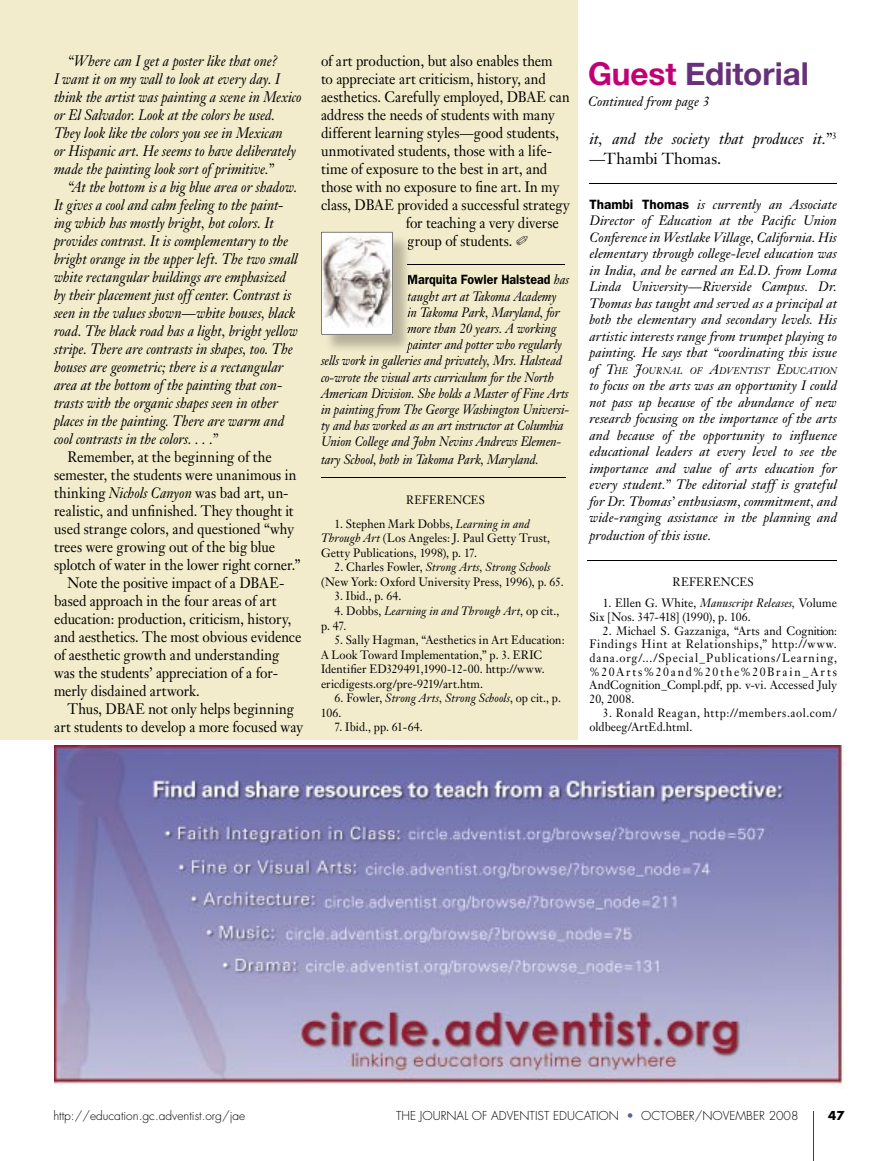
<style>
.page{position:relative;width:891px;height:1161px;background:#fff}
.page>*{position:absolute;margin:0;border:0;box-sizing:border-box;transform-origin:0 0}
.t1{font:700 31.5px "Helvetica Neue";color:#67307a}
.t2{font:italic 15.75px/19.5px "Janson Text";color:#000}
.t3{font:15px "Janson Text";color:#000;scale:.92 1}
.t4{font:italic 15px/18px "Janson Text";color:#000;scale:.92 1}
.t5{font:15px "Janson Text";letter-spacing:.02em;color:#000;scale:.92 1}
.t6{font:italic 13.5px/16.5px "Janson Text";letter-spacing:-.005em;color:#000;text-align:justify}
.t7{font:italic 13.5px "Janson Text";letter-spacing:-.005em;color:#000;scale:.92 1}
.t8{font:600 13.5px "Franklin Gothic";color:#000;scale:.92 1}
.t9{font:12px/14.5px "Janson Text";letter-spacing:.01em;color:#000;scale:.95 1}
.t10{font:italic 12px/14.5px "Janson Text";letter-spacing:.01em;color:#000;scale:.95 1}
.t11{font:300 12px "Futura";color:#000}
.t12{font:12px/14.4px "Janson Text";letter-spacing:.045em;color:#000;scale:.95 1}
.t13{font:12px "Janson Text";letter-spacing:.01em;color:#000;scale:.92 1}
.t14{font:700 12px "Futura";color:#000}
.t15{font:italic 9.45px "Janson Text";letter-spacing:.025em;color:#000}
.s1{font-style:italic}
.s2{font-family:"Janson Text";font-weight:400;font-style:italic}
.s3{font-style:normal}
.s4{color:#c10077}
.s5{font-family:"Franklin Gothic";font-weight:600;font-style:normal}
.s6{font-size:13.5px}
.s7{color:#4f62a7}
</style>
<div class="page">
<hr style="left:813px;top:1112px;width:1px;height:49px;background:#a9122a">
<div style="left:0;top:0;width:578px;height:740px;background:#f3eccc"></div>
<img style="left:54px;top:745px;width:790px;height:339px">
<img style="left:408px;top:238px;width:3px;height:12px">
<svg style="left:408px;top:275px;width:3px;height:12px"></svg>
<img style="left:408px;top:291px;width:3px;height:14px">
<svg style="left:408px;top:307px;width:3px;height:13px"></svg>
<img style="left:407px;top:323px;width:4px;height:14px">
<img style="left:406px;top:339px;width:5px;height:14px">
<svg style="left:321px;top:232px;width:72px;height:103px;background:#d9d5d3"></svg>
<hr style="left:589px;top:183px;width:248px;height:1px;background:#000">
<hr style="left:588px;top:560px;width:249px;height:1px;background:#000">
<hr style="left:407px;top:264px;width:158px;height:1px;background:#000">
<hr style="left:321px;top:477px;width:244px;height:1px;background:#000">
<p class="t4" style="left:54px;top:51px;width:271px;text-indent:13px">“Where can I get a poster like that one?<br>I want it on my wall to look at every day. I think the artist was painting a scene in Mexico or El Salvador. Look at the colors he used.<br>They look like the colors you see in Mexican<br>or Hispanic art. He seems to have deliberately made the painting look sort of primitive.”</p>
<p class="t4" style="left:54px;top:177px;width:267px;text-indent:14px">“At the bottom is a big blue area or shadow.<br>It gives a cool and calm feeling to the paint&shy;ing which has mostly bright, hot colors. It provides contrast. It is complementary to the bright orange in the upper left. The two small white rectangular buildings are emphasized by their placement just off center. Contrast is seen in the values shown—white houses, black road. The black road has a light, bright yellow stripe. There are contrasts in shapes, too. The houses are geometric; there is a rectangular area at the bottom of the painting that con&shy;trasts with the organic shapes seen in other places in the painting. There are warm and cool contrasts in the colors. . . .”</p>
<p class="t3" style="left:67px;top:447px;width:224px">Remember, at the beginning of the</p>
<p class="t3" style="left:54px;top:465px;width:265px">semester, the students were unanimous in</p>
<p class="t5" style="left:54px;top:483px;width:256px">thinking <span class="s1">Nichols Canyon</span> was bad art, un-</p>
<p class="t3" style="left:54px;top:501px;width:262px">realistic, and unfinished. They thought it</p>
<p class="t3" style="left:54px;top:519px;width:263px">used strange colors, and questioned “why</p>
<p class="t3" style="left:54px;top:537px;width:242px">trees were growing out of the big blue</p>
<p class="t3" style="left:54px;top:555px;width:270px">splotch of water in the lower right corner.”</p>
<p class="t3" style="left:67px;top:573px;width:237px">Note the positive impact of a DBAE-</p>
<p class="t3" style="left:54px;top:591px;width:243px">based approach in the four areas of art</p>
<p class="t3" style="left:54px;top:609px;width:260px">education: production, criticism, history,</p>
<p class="t3" style="left:54px;top:627px;width:270px">and aesthetics. The most obvious evidence</p>
<p class="t3" style="left:54px;top:645px;width:247px">of aesthetic growth and understanding</p>
<p class="t3" style="left:54px;top:663px;width:245px">was the students’ appreciation of a for-</p>
<p class="t3" style="left:54px;top:681px;width:160px">merly disdained artwork.</p>
<p class="t3" style="left:67px;top:699px;width:248px">Thus, DBAE not only helps beginning</p>
<p class="t3" style="left:54px;top:717px;width:272px">art students to develop a more focused way</p>
<p class="t3" style="left:321px;top:51px;width:253px">of art production, but also enables them</p>
<p class="t3" style="left:321px;top:69px;width:246px">to appreciate art criticism, history, and</p>
<p class="t3" style="left:321px;top:87px;width:272px">aesthetics. Carefully employed, DBAE can</p>
<p class="t3" style="left:321px;top:105px;width:256px">address the needs of students with many</p>
<p class="t3" style="left:321px;top:123px;width:260px">different learning styles—good students,</p>
<p class="t3" style="left:321px;top:141px;width:253px">unmotivated students, those with a life-</p>
<p class="t3" style="left:321px;top:159px;width:248px">time of exposure to the best in art, and</p>
<p class="t3" style="left:321px;top:177px;width:261px">those with no exposure to fine art. In my</p>
<p class="t3" style="left:321px;top:195px;width:272px">class, DBAE provided a successful strategy</p>
<p class="t3" style="left:406px;top:213px;width:168px">for teaching a very diverse</p>
<p class="t3" style="left:407px;top:231px;width:116px">group of students.</p>
<p class="t8" style="left:407px;top:272px;width:178px">Marquita Fowler Halstead <span class="s2">has</span></p>
<p class="t7" style="left:407px;top:288px;width:164px">taught art at Takoma Academy</p>
<p class="t7" style="left:407px;top:304px;width:167px">in Takoma Park, Maryland, for</p>
<p class="t7" style="left:407px;top:320px;width:164px">more than 20 years. A working</p>
<p class="t7" style="left:407px;top:336px;width:170px">painter and potter who regularly</p>
<p class="t7" style="left:321px;top:352px;width:263px">sells work in galleries and privately, Mrs. Halstead</p>
<p class="t7" style="left:321px;top:369px;width:255px">co-wrote the visual arts curriculum for the North</p>
<p class="t7" style="left:321px;top:385px;width:271px">American Division. She holds a Master of Fine Arts</p>
<p class="t7" style="left:321px;top:401px;width:271px">in painting from The George Washington Universi-</p>
<p class="t7" style="left:321px;top:417px;width:265px">ty and has worked as an art instructor at Columbia</p>
<p class="t7" style="left:321px;top:433px;width:263px">Union College and John Nevins Andrews Elemen-</p>
<p class="t7" style="left:321px;top:451px;width:238px">tary School, both in Takoma Park, Maryland.</p>
<p class="t13" style="left:406px;top:493px;width:87px">REFERENCES</p>
<p class="t9" style="left:321px;top:516px;width:243px;text-indent:13px">1. Stephen Mark Dobbs, <span class="s1">Learning in and<br>Through Art</span> (Los Angeles: J. Paul Getty Trust,<br>Getty Publications, 1998), p. 17.</p>
<p class="t9" style="left:321px;top:560px;width:257px;text-align:center">2. Charles Fowler, <span class="s1">Strong Arts, Strong Schools </span>(New York: Oxford University Press, 1996), p. 65.</p>
<p class="t9" style="left:334px;top:589px;width:72px">3. Ibid., p. 64.</p>
<p class="t10" style="left:321px;top:604px;width:252px;text-indent:13px"><span class="s3">4. Dobbs,</span> Learning in and Through Art<span class="s3">, op cit., p. 47.</span></p>
<p class="t9" style="left:321px;top:632px;width:258px;text-indent:13px">5. Sally Hagman, “Aesthetics in Art Education:<br>A Look Toward Implementation,” p. 3. ERIC Identifier ED329491,1990-12-00. http://www. ericdigests.org/pre-9219/art.htm.</p>
<p class="t10" style="left:321px;top:691px;width:254px;text-indent:13px"><span class="s3">6. Fowler,</span> Strong Arts, Strong Schools<span class="s3">, op cit., p.<br>106.</span></p>
<p class="t9" style="left:334px;top:720px;width:94px">7. Ibid., pp. 61-64.</p>
<h1 class="t1" style="left:588px;top:54px;width:222px"><span class="s4">Guest</span> Editorial</h1>
<p class="t6" style="left:588px;top:93px;width:123px">Continued from page 3</p>
<p class="t2" style="left:590px;top:129px;width:249px">it, and the society that produces it.”<sup>3 </sup><span class="s3">—Thambi Thomas.</span></p>
<p class="t6" style="left:590px;top:196px;width:249px"><span class="s5">Thambi Thomas</span> is currently an Associate Director of Education at the Pacific Union Conference in Westlake Village, California. His elementary through college-level education was in India, and he earned an Ed.D. from Loma Linda University—Riverside Campus. Dr.<br>Thomas has taught and served as a principal at both the elementary and secondary levels. His artistic interests range from trumpet playing to painting. He says that “coordinating this issue</p>
<p class="t15" style="left:590px;top:365px;width:249px"><span class="s6">of</span> <span class="s6">T</span>HE <span class="s6">J</span>OURNAL OF <span class="s6">A</span>DVENTIST <span class="s6">E</span>DUCATION</p>
<p class="t6" style="left:590px;top:378px;width:249px">to focus on the arts was an opportunity I could not pass up because of the abundance of new research focusing on the importance of the arts and because of the opportunity to influence educational leaders at every level to see the importance and value of arts education for every student.” The editorial staff is grateful for Dr. Thomas’ enthusiasm, commitment, and wide-ranging assistance in the planning and</p>
<p class="t6" style="left:590px;top:528px;width:123px">production of this issue.</p>
<p class="t9" style="left:673px;top:575px;width:87px">REFERENCES</p>
<p class="t9" style="left:589px;top:596px;width:262px;line-height:13.6px;text-indent:13px">1. Ellen G. White, <span class="s1">Manuscript Releases,</span> Volume<br>Six [Nos. 347-418] (1990), p. 106.</p>
<p class="t9" style="left:590px;top:624px;width:262px;line-height:13.6px;text-align:justify;text-indent:13px">2. Michael S. Gazzaniga, “Arts and Cognition:<br>Findings Hint at Relationships,” http://www. dana.org/.../Special_Publications/Learning, %20Arts%20and%20the%20Brain_Arts AndCognition_Compl.pdf, pp. v-vi. Accessed July 20, 2008.</p>
<p class="t12" style="left:590px;top:705px;width:262px;text-indent:13px">3. Ronald Reagan, http://members.aol.com/ oldbeeg/ArtEd.html.</p>
<p class="t11" style="left:53px;top:1108px;width:194px">HTTP://EDUCATION.GC.ADVENTIST.ORG/JAE</p>
<p class="t11" style="left:396px;top:1108px;width:404px">THE JOURNAL OF ADVENTIST EDUCATION <span class="s7">•</span> OCTOBER/NOVEMBER 2008</p>
<p class="t14" style="left:828px;top:1107px;width:18px">47</p>
</div>
